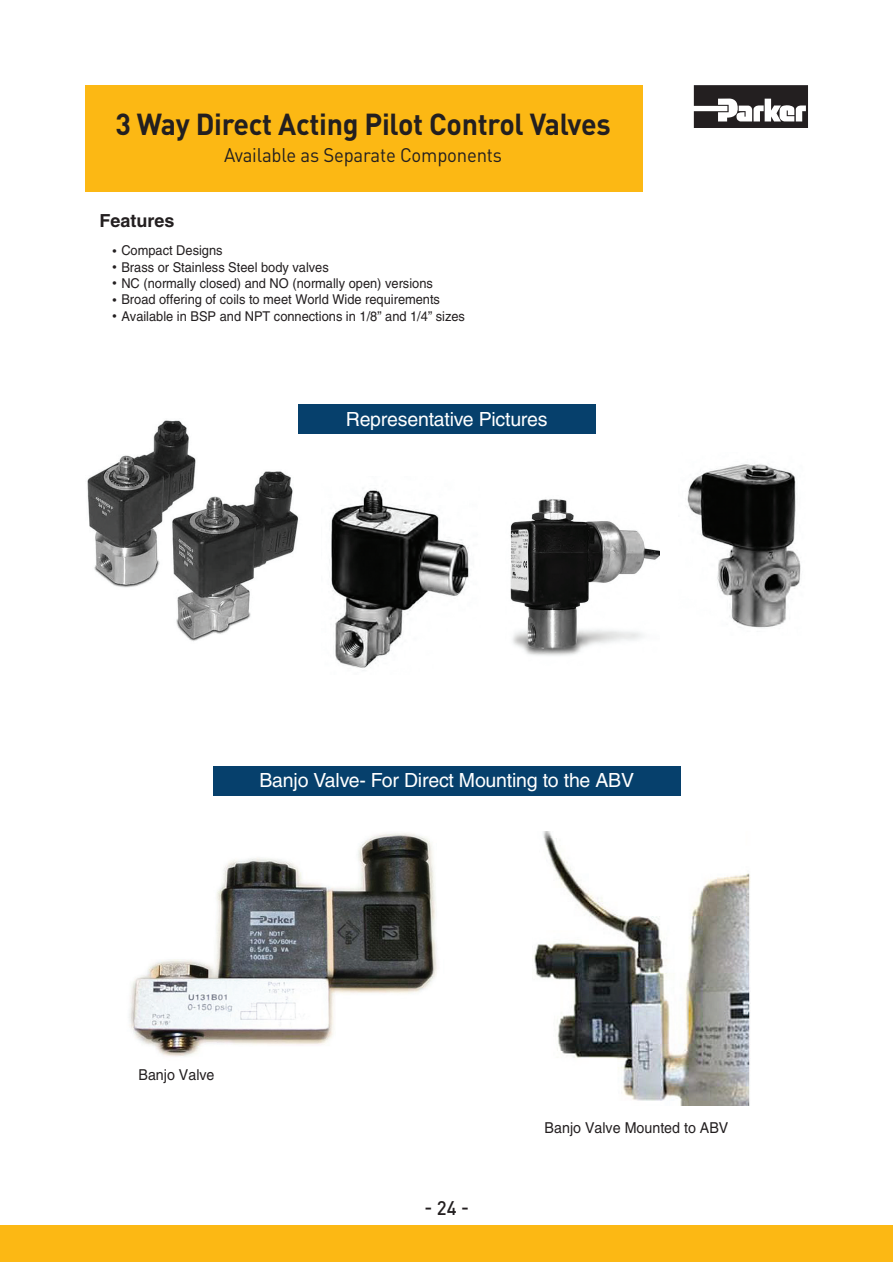
<style>
.page{position:relative;width:893px;height:1262px;background:#fff}
.page>*{position:absolute;margin:0;border:0;box-sizing:border-box;transform-origin:0 0}
.t1{font:700 30px "DIN";letter-spacing:-.01em;color:#231f20;scale:.95 1}
.t2{font:19.5px "Helvetica";letter-spacing:-.01em;color:#fff}
.t3{font:19.5px "DIN";letter-spacing:-.01em;color:#231f20;scale:.95 1}
.t4{font:500 19.5px "DIN";color:#231f20;scale:.95 1}
.t5{font:700 18px "Helvetica";color:#231f20}
.t6{font:15px "Helvetica";color:#231f20;scale:.95 1}
.t7{font:13.5px "Helvetica";color:#231f20;scale:.95 1}
.s1{font-family:"YGO13"}
</style>
<div class="page">
<svg style="left:693px;top:85px;width:115px;height:43px"></svg>
<div style="left:0;top:1225px;width:892px;height:37px;background:#fcb814"></div>
<div style="left:85px;top:85px;width:557px;height:106px;background:#fcb814"></div>
<img style="left:87px;top:420px;width:212px;height:222px">
<img style="left:129px;top:833px;width:308px;height:224px">
<img style="left:329px;top:488px;width:140px;height:183px">
<img style="left:510px;top:499px;width:150px;height:157px">
<img style="left:687px;top:464px;width:114px;height:164px">
<div style="left:298px;top:404px;width:297px;height:30px;background:#06406c"></div>
<div style="left:213px;top:765px;width:467px;height:30px;background:#06406c"></div>
<img style="left:532px;top:831px;width:218px;height:275px">
<h1 class="t1" style="left:115px;top:113px;width:523px">3 Way Direct Acting Pilot Control Valves</h1>
<h2 class="t3" style="left:224px;top:148px;width:294px">Available as Separate Components</h2>
<h3 class="t5" style="left:99px;top:214px;width:76px">Features</h3>
<p class="t7" style="left:108px;top:245px;width:122px"><span class="s1">•</span>Compact Designs</p>
<p class="t7" style="left:108px;top:262px;width:234px"><span class="s1">•</span>Brass or Stainless Steel body valves</p>
<p class="t7" style="left:108px;top:278px;width:343px"><span class="s1">•</span>NC (normally closed) and NO (normally open) versions</p>
<p class="t7" style="left:108px;top:294px;width:351px"><span class="s1">•</span>Broad offering of coils to meet World Wide requirements</p>
<p class="t7" style="left:108px;top:310px;width:377px"><span class="s1">•</span>Available in BSP and NPT connections in 1/8” and 1/4” sizes</p>
<h2 class="t2" style="left:346px;top:411px;width:203px">Representative Pictures</h2>
<h2 class="t2" style="left:259px;top:773px;width:376px">Banjo Valve- For Direct Mounting to the ABV</h2>
<p class="t6" style="left:138px;top:1068px;width:82px">Banjo Valve</p>
<h2 class="t4" style="left:424px;top:1200px;width:48px">-24-</h2>
<p class="t6" style="left:544px;top:1121px;width:195px">Banjo Valve Mounted to ABV</p>
</div>
